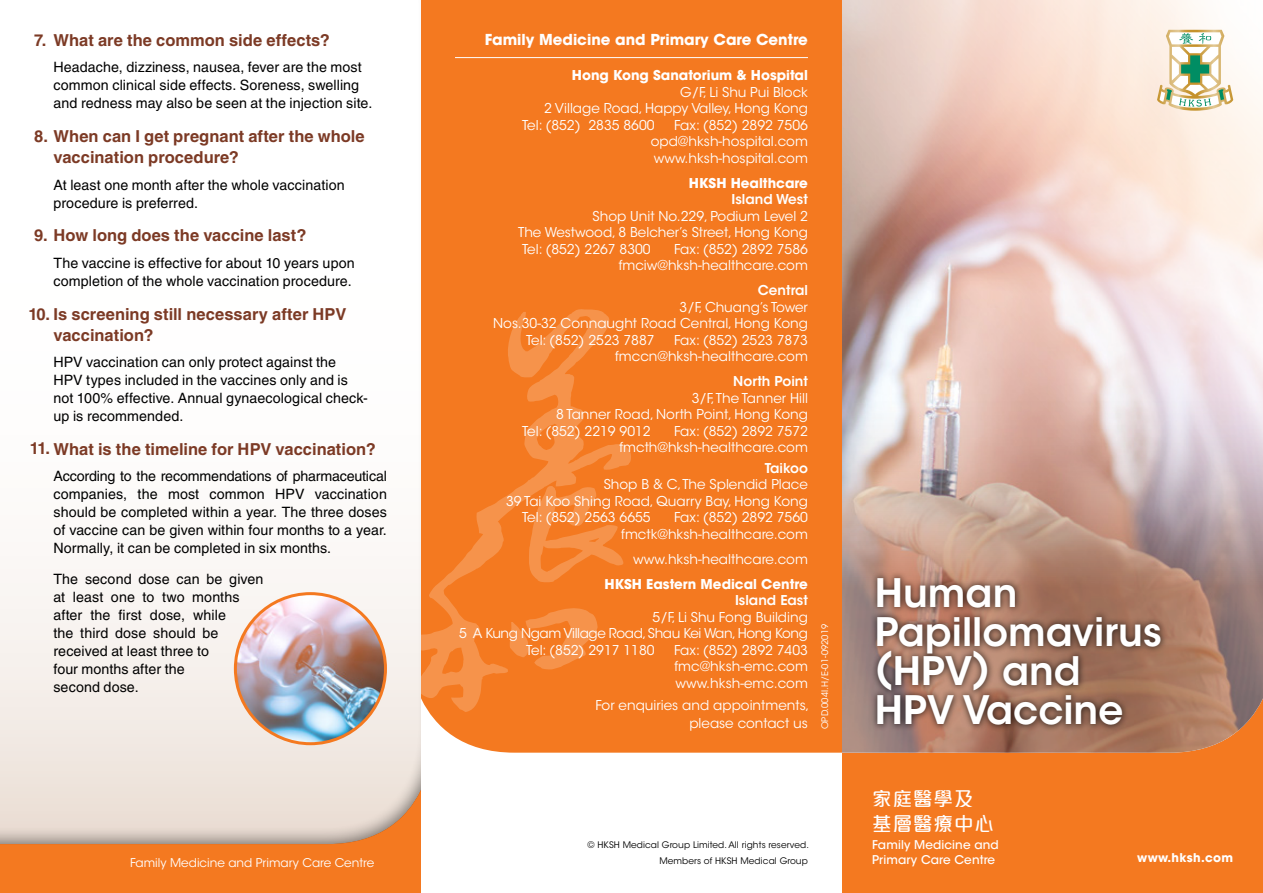
<style>
.page{position:relative;width:1263px;height:893px;background:#fff}
.page>*{position:absolute;margin:0;border:0;box-sizing:border-box;transform-origin:0 0}
.t1{font:600 39px/39px "ITC Avant Garde Std";color:#fff}
.t2{font:500 19.5px/25.5px "M Elle HK";letter-spacing:.05em;color:#fff}
.t3{font:700 16.5px/21px "Helvetica LT Std";color:#7c3a25}
.t4{font:700 15px "ITC Avant Garde Std";color:#fff}
.t5{font:14.25px/18px "Helvetica LT Std";letter-spacing:.005em;color:#000}
.t6{font:13.5px/16.5px "ITC Avant Garde Std";color:#fff;text-align:right}
.t7{font:700 13.5px "ITC Avant Garde Std";color:#fff}
.t8{font:600 13.5px "ITC Avant Garde Std";color:#fff}
.t9{font:13.5px "ITC Avant Garde Std";letter-spacing:-.03em;color:#fff}
.t10{font:12px "ITC Avant Garde Std";color:#fff}
.t11{font:500 12px/15px "ITC Avant Garde Std";letter-spacing:.01em;color:#fff}
.t12{font:700 12px "ITC Avant Garde Std";letter-spacing:.025em;color:#fff}
.t13{font:9px "ITC Avant Garde Std";letter-spacing:.01em;color:#000}
.t14{font:9px "ITC Avant Garde Std";letter-spacing:.01em;color:#fff}
</style>
<div class="page">
<div style="left:0;top:0;width:421px;height:893px;background:#f47920"></div>
<div style="left:0;top:0;width:421px;height:847px;background:#000;opacity:.5"></div>
<div style="left:842px;top:0;width:421px;height:893px;background:#f47920"></div>
<svg style="left:842px;top:0;width:421px;height:753px;background:#dabfb6"></svg>
<div style="left:421px;top:0;width:421px;height:753px;background:#f47920"></div>
<svg style="left:421px;top:308px;width:211px;height:405px;background:#f47f2a"></svg>
<hr style="left:455px;top:57px;width:353px;height:1px;background:#fff">
<div style="left:870px;top:570px;width:298px;height:162px;background:#000;opacity:.7"></div>
<img style="left:235px;top:594px;width:150px;height:149px">
<div style="left:234px;top:592px;width:153px;height:153px;border:3px solid #f47920;border-radius:50%"></div>
<svg style="left:1157px;top:30px;width:76px;height:81px;background:#d7d8bc"></svg>
<p class="t3" style="left:34px;top:29px;width:297px">7. What are the common side effects?</p>
<p class="t5" style="left:54px;top:58px;width:320px">Headache, dizziness, nausea, fever are the most common clinical side effects. Soreness, swelling and redness may also be seen at the injection site.</p>
<p class="t3" style="left:54px;top:126px;width:313px;text-indent:-20px">8. When can I get pregnant after the whole vaccination procedure?</p>
<p class="t5" style="left:54px;top:176px;width:293px">At least one month after the whole vaccination procedure is preferred.</p>
<p class="t3" style="left:34px;top:225px;width:274px">9. How long does the vaccine last?</p>
<p class="t5" style="left:54px;top:254px;width:303px">The vaccine is effective for about 10 years upon completion of the whole vaccination procedure.</p>
<p class="t3" style="left:54px;top:303px;width:294px;text-indent:-25px">10. Is screening still necessary after HPV vaccination?</p>
<p class="t5" style="left:54px;top:353px;width:316px">HPV vaccination can only protect against the HPV types included in the vaccines only and is not 100% effective. Annual gynaecological check&shy;up is recommended.</p>
<p class="t3" style="left:30px;top:438px;width:347px">11. What is the timeline for HPV vaccination?</p>
<p class="t5" style="left:53px;top:467px;width:335px;text-align:justify">According to the recommendations of pharmaceutical companies, the most common HPV vaccination should be completed within a year. The three doses of vaccine can be given within four months to a year.<br>Normally, it can be completed in six months.</p>
<p class="t5" style="left:53px;top:570px;width:212px">The second dose can be given at least one to two months after the first dose, while<br>the third dose should be received at least three to<br>four months after the<br>second dose.</p>
<p class="t10" style="left:130px;top:856px;width:246px">Family Medicine and Primary Care Centre</p>
<p class="t4" style="left:485px;top:30px;width:325px">Family Medicine and Primary Care Centre</p>
<p class="t7" style="left:572px;top:66px;width:238px">Hong Kong Sanatorium &amp; Hospital</p>
<p class="t6" style="left:680px;top:84px;width:129px">G/F, Li Shu Pui Block</p>
<p class="t6" style="left:544px;top:100px;width:265px">2 Village Road, Happy Valley, Hong Kong</p>
<p class="t6" style="left:522px;top:117px;width:134px">Tel: (852) 2835 8600</p>
<p class="t6" style="left:651px;top:117px;width:159px;text-align:justify;text-indent:23px">Fax: (852) 2892 7506 opd@hksh-hospital.com www.hksh-hospital.com</p>
<p class="t7" style="left:689px;top:174px;width:121px">HKSH Healthcare</p>
<p class="t8" style="left:731px;top:191px;width:78px">Island West</p>
<p class="t6" style="left:518px;top:208px;width:291px;text-align:justify;text-indent:74px">Shop Unit No.229, Podium Level 2<br>The Westwood, 8 Belcher’s Street, Hong Kong Tel: (852) 2267 8300</p>
<p class="t6" style="left:619px;top:241px;width:191px">Fax: (852) 2892 7586 fmciw@hksh-healthcare.com</p>
<p class="t8" style="left:758px;top:282px;width:52px">Central</p>
<p class="t6" style="left:680px;top:299px;width:130px">3/F, Chuang’s Tower</p>
<p class="t6" style="left:493px;top:315px;width:316px">Nos.30-32 Connaught Road Central, Hong Kong</p>
<p class="t6" style="left:526px;top:332px;width:130px">Tel: (852) 2523 7887</p>
<p class="t6" style="left:615px;top:332px;width:194px">Fax: (852) 2523 7873 fmccn@hksh-healthcare.com</p>
<p class="t8" style="left:733px;top:373px;width:76px">North Point</p>
<p class="t6" style="left:692px;top:390px;width:118px">3/F, The Tanner Hill</p>
<p class="t6" style="left:556px;top:406px;width:253px">8 Tanner Road, North Point, Hong Kong</p>
<p class="t6" style="left:522px;top:423px;width:130px">Tel: (852) 2219 9012</p>
<p class="t6" style="left:619px;top:423px;width:190px">Fax: (852) 2892 7572 fmcth@hksh-healthcare.com</p>
<p class="t8" style="left:765px;top:459px;width:45px">Taikoo</p>
<p class="t6" style="left:604px;top:476px;width:206px">Shop B &amp; C, The Splendid Place</p>
<p class="t6" style="left:506px;top:493px;width:303px">39 Tai Koo Shing Road, Quarry Bay, Hong Kong</p>
<p class="t6" style="left:522px;top:509px;width:130px">Tel: (852) 2563 6655</p>
<p class="t6" style="left:621px;top:509px;width:188px">Fax: (852) 2892 7560 fmctk@hksh-healthcare.com</p>
<p class="t6" style="left:633px;top:551px;width:176px">www.hksh-healthcare.com</p>
<p class="t7" style="left:604px;top:575px;width:205px">HKSH Eastern Medical Centre</p>
<p class="t8" style="left:735px;top:592px;width:74px">Island East</p>
<p class="t6" style="left:653px;top:609px;width:157px">5/F, Li Shu Fong Building</p>
<p class="t9" style="left:459px;top:625px;width:350px">5 A Kung Ngam Village Road, Shau Kei Wan, Hong Kong</p>
<p class="t6" style="left:526px;top:642px;width:130px">Tel: (852) 2917 1180</p>
<p class="t6" style="left:674px;top:642px;width:135px;text-align:justify">Fax: (852) 2892 7403 fmc@hksh-emc.com www.hksh-emc.com</p>
<p class="t6" style="left:595px;top:696px;width:216px;line-height:18px">For enquiries and appointments, please contact us</p>
<p class="t14" style="left:819px;top:729px;width:107px;rotate:-90deg">OPD.004I.H/E-01-092019</p>
<p class="t13" style="left:587px;top:839px;width:223px">© HKSH Medical Group Limited. All rights reserved.</p>
<p class="t13" style="left:659px;top:855px;width:150px">Members of HKSH Medical Group</p>
<h1 class="t1" style="left:875px;top:573px;width:288px">Human<br>Papillomavirus (HPV) and<br>HPV Vaccine</h1>
<h2 class="t2" style="left:872px;top:786px;width:123px">家庭醫學及基層醫療中心</h2>
<p class="t11" style="left:872px;top:837px;width:128px">Family Medicine and<br>Primary Care Centre</p>
<p class="t12" style="left:1137px;top:850px;width:98px">www.hksh.com</p>
</div>
